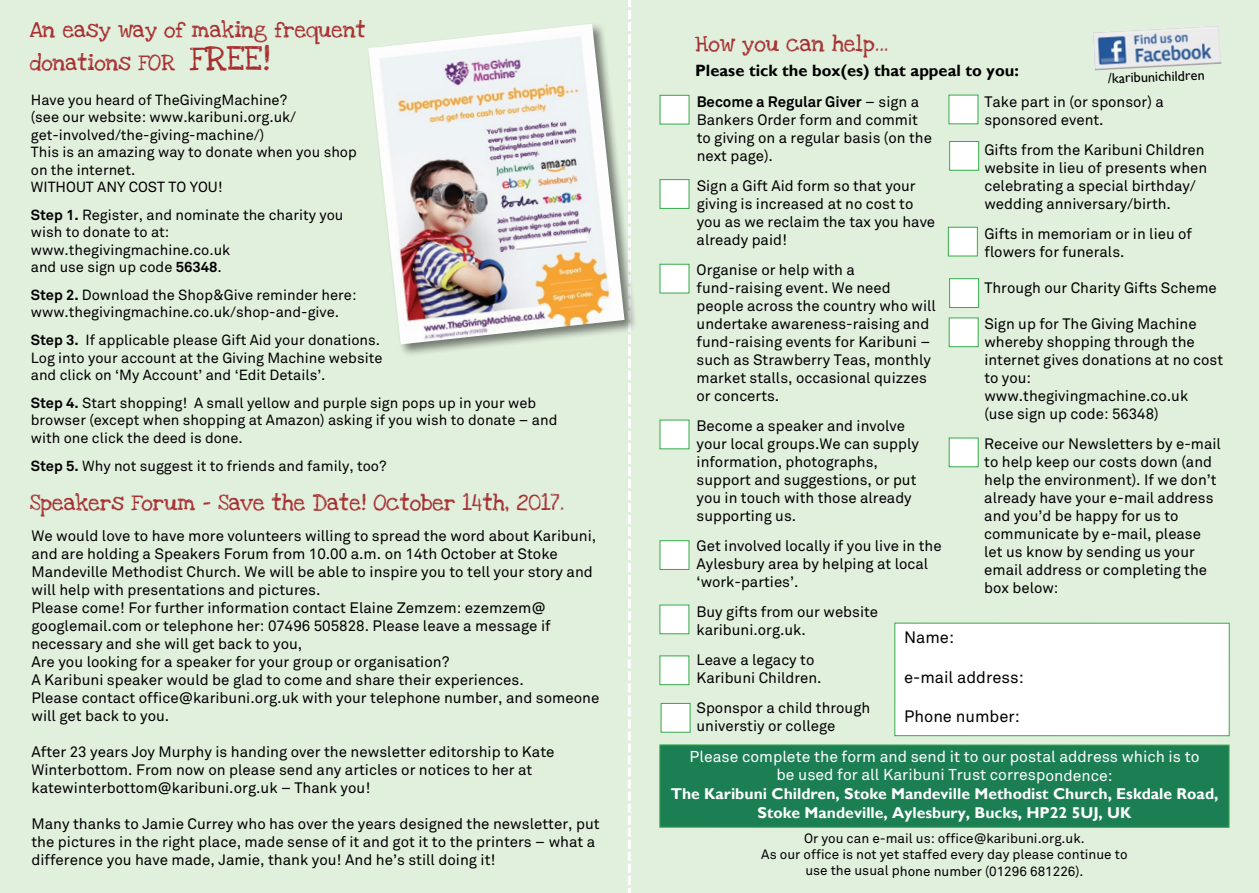
<style>
.page{position:relative;width:1259px;height:893px;background:#e1efdd}
.page>*{position:absolute;margin:0;border:0;box-sizing:border-box;transform-origin:0 0}
.t1{font:16.5px/33px "Love Ya Like A Sister";color:#a62d2e}
.t2{font:700 16.35px "Gill Sans";color:#000}
.t3{font:16.35px "Akkurat";color:#000}
.t4{font:700 15.6px/18.8px "Gill Sans";color:#fff;text-align:center}
.t5{font:15.6px/18.8px "Akkurat";color:#fff;text-align:center}
.t6{font:15px/18px "Akkurat";color:#000}
.t7{font:14.55px/17.4px "Akkurat";color:#000}
.t8{font:14.25px "Gill Sans";color:#000}
.t9{font:13.35px/16px "Akkurat";color:#000;text-align:center}
.s1{font-size:25.5px}
.s2{font-weight:700}
</style>
<div class="page">
<div style="left:660px;top:95px;width:29px;height:29px;background:#fff"></div>
<div style="left:660px;top:180px;width:29px;height:28px;background:#fff"></div>
<div style="left:659px;top:179px;width:30px;height:30px;border:1px solid #35ab4b"></div>
<div style="left:660px;top:264px;width:29px;height:29px;background:#fff"></div>
<div style="left:660px;top:541px;width:29px;height:28px;background:#fff"></div>
<div style="left:659px;top:540px;width:30px;height:30px;border:1px solid #35ab4b"></div>
<div style="left:660px;top:420px;width:29px;height:29px;background:#fff"></div>
<div style="left:661px;top:703px;width:29px;height:29px;background:#fff"></div>
<div style="left:660px;top:703px;width:30px;height:30px;border:1px solid #35ab4b"></div>
<div style="left:660px;top:605px;width:29px;height:29px;background:#fff"></div>
<div style="left:660px;top:656px;width:29px;height:29px;background:#fff"></div>
<div style="left:660px;top:745px;width:569px;height:82px;background:#1c7f54"></div>
<div style="left:659px;top:744px;width:570px;height:84px;border:1px solid #35ab4b"></div>
<div style="left:949px;top:141px;width:29px;height:29px;background:#fff"></div>
<div style="left:949px;top:141px;width:30px;height:30px;border:1px solid #35ab4b"></div>
<div style="left:948px;top:227px;width:29px;height:29px;background:#fff"></div>
<div style="left:948px;top:227px;width:29px;height:29px;border:1px solid #35ab4b"></div>
<div style="left:949px;top:279px;width:29px;height:28px;background:#fff"></div>
<div style="left:949px;top:278px;width:30px;height:30px;border:1px solid #35ab4b"></div>
<div style="left:949px;top:95px;width:29px;height:29px;background:#fff"></div>
<div style="left:949px;top:318px;width:29px;height:29px;background:#fff"></div>
<div style="left:949px;top:438px;width:29px;height:29px;background:#fff"></div>
<div style="left:895px;top:623px;width:334px;height:113px;background:#fff"></div>
<div style="left:894px;top:623px;width:335px;height:113px;border:1px solid #35ab4b"></div>
<img style="left:1093px;top:26px;width:128px;height:44px">
<svg style="left:628px;top:0;width:3px;height:893px"></svg>
<div style="left:366px;top:22px;width:272px;height:336px;background:#000;opacity:.49"></div>
<img style="left:368px;top:24px;width:256px;height:320px">
<p class="t1" style="left:30px;top:14px;width:338px">An easy way of making frequent donations FOR <span class="s1">FREE!</span></p>
<p class="t7" style="left:31px;top:91px;width:327px">Have you heard of TheGivingMachine?<br>(see our website: www.karibuni.org.uk/ get-involved/the-giving-machine/)<br>This is an amazing way to donate when you shop on the internet.<br>WITHOUT ANY COST TO YOU!</p>
<p class="t7" style="left:31px;top:206px;width:314px"><span class="s2">Step 1.</span> Register, and nominate the charity you wish to donate to at: www.thegivingmachine.co.uk<br>and use sign up code <span class="s2">56348</span>.</p>
<p class="t7" style="left:31px;top:286px;width:327px"><span class="s2">Step 2.</span> Download the Shop&amp;Give reminder here: www.thegivingmachine.co.uk/shop-and-give.</p>
<p class="t7" style="left:31px;top:331px;width:353px"><span class="s2">Step 3.</span> If applicable please Gift Aid your donations.<br>Log into your account at the Giving Machine website and click on ‘My Account’ and ‘Edit Details’.</p>
<p class="t7" style="left:31px;top:394px;width:528px"><span class="s2">Step 4.</span> Start shopping! A small yellow and purple sign pops up in your web browser (except when shopping at Amazon) asking if you wish to donate – and with one click the deed is done.</p>
<p class="t7" style="left:31px;top:457px;width:357px"><span class="s2">Step 5.</span> Why not suggest it to friends and family, too?</p>
<p class="t1" style="left:30px;top:486px;width:536px">Speakers Forum – Save the Date! October 14th, 2017.</p>
<p class="t6" style="left:31px;top:526px;width:569px">We would love to have more volunteers willing to spread the word about Karibuni, and are holding a Speakers Forum from 10.00 a.m. on 14th October at Stoke Mandeville Methodist Church. We will be able to inspire you to tell your story and will help with presentations and pictures.<br>Please come! For further information contact Elaine Zemzem: ezemzem@ googlemail.com or telephone her: 07496 505828. Please leave a message if necessary and she will get back to you,<br>Are you looking for a speaker for your group or organisation?<br>A Karibuni speaker would be glad to come and share their experiences.<br>Please contact office@karibuni.org.uk with your telephone number, and someone will get back to you.</p>
<p class="t6" style="left:31px;top:742px;width:524px">After 23 years Joy Murphy is handing over the newsletter editorship to Kate<br>Winterbottom. From now on please send any articles or notices to her at katewinterbottom@karibuni.org.uk – Thank you!</p>
<p class="t6" style="left:31px;top:814px;width:570px">Many thanks to Jamie Currey who has over the years designed the newsletter, put the pictures in the right place, made sense of it and got it to the printers – what a difference you have made, Jamie, thank you! And he’s still doing it!</p>
<p class="t1" style="left:695px;top:27px;width:195px">How you can help...</p>
<p class="t2" style="left:695px;top:61px;width:325px">Please tick the box(es) that appeal to you:</p>
<p class="t8" style="left:1107px;top:70px;width:98px;rotate:-2deg">/karibunichildren</p>
<p class="t6" style="left:984px;top:92px;width:181px">Take part in (or sponsor) a sponsored event.</p>
<p class="t6" style="left:984px;top:140px;width:224px">Gifts from the Karibuni Children website in lieu of presents when celebrating a special birthday/ wedding anniversary/birth.</p>
<p class="t6" style="left:984px;top:224px;width:209px">Gifts in memoriam or in lieu of flowers for funerals.</p>
<p class="t6" style="left:984px;top:278px;width:234px">Through our Charity Gifts Scheme</p>
<p class="t6" style="left:984px;top:314px;width:240px">Sign up for The Giving Machine whereby shopping through the internet gives donations at no cost to you: www.thegivingmachine.co.uk<br>(use sign up code: 56348)</p>
<p class="t6" style="left:984px;top:434px;width:238px">Receive our Newsletters by e-mail to help keep our costs down (and help the environment). If we don’t already have your e-mail address and you’d be happy for us to communicate by e-mail, please let us know by sending us your email address or completing the box below:</p>
<p class="t6" style="left:696px;top:92px;width:237px"><span class="s2">Become a Regular Giver</span> – sign a<br>Bankers Order form and commit to giving on a regular basis (on the next page).</p>
<p class="t6" style="left:696px;top:176px;width:240px">Sign a Gift Aid form so that your giving is increased at no cost to you as we reclaim the tax you have already paid!</p>
<p class="t6" style="left:696px;top:260px;width:241px">Organise or help with a fund-raising event. We need people across the country who will undertake awareness-raising and fund-raising events for Karibuni – such as Strawberry Teas, monthly market stalls, occasional quizzes or concerts.</p>
<p class="t6" style="left:696px;top:416px;width:224px">Become a speaker and involve your local groups.We can supply information, photographs, support and suggestions, or put you in touch with those already supporting us.</p>
<p class="t6" style="left:696px;top:536px;width:246px">Get involved locally if you live in the<br>Aylesbury area by helping at local ‘work-parties’.</p>
<p class="t6" style="left:696px;top:602px;width:183px">Buy gifts from our website karibuni.org.uk.</p>
<p class="t6" style="left:696px;top:650px;width:127px">Leave a legacy to<br>Karibuni Children.</p>
<p class="t6" style="left:696px;top:698px;width:175px">Sponspor a child through universtiy or college</p>
<p class="t3" style="left:904px;top:627px;width:51px">Name:</p>
<p class="t3" style="left:904px;top:666px;width:121px">e-mail address:</p>
<p class="t3" style="left:904px;top:706px;width:117px">Phone number:</p>
<p class="t5" style="left:689px;top:747px;width:511px">Please complete the form and send it to our postal address which is to be used for all Karibuni Trust correspondence:</p>
<p class="t4" style="left:670px;top:785px;width:549px">The Karibuni Children, Stoke Mandeville Methodist Church, Eskdale Road,<br>Stoke Mandeville, Aylesbury, Bucks, HP22 5UJ, UK</p>
<p class="t9" style="left:761px;top:830px;width:368px">Or you can e-mail us: office@karibuni.org.uk.<br>As our office is not yet staffed every day please continue to use the usual phone number (01296 681226).</p>
</div>
